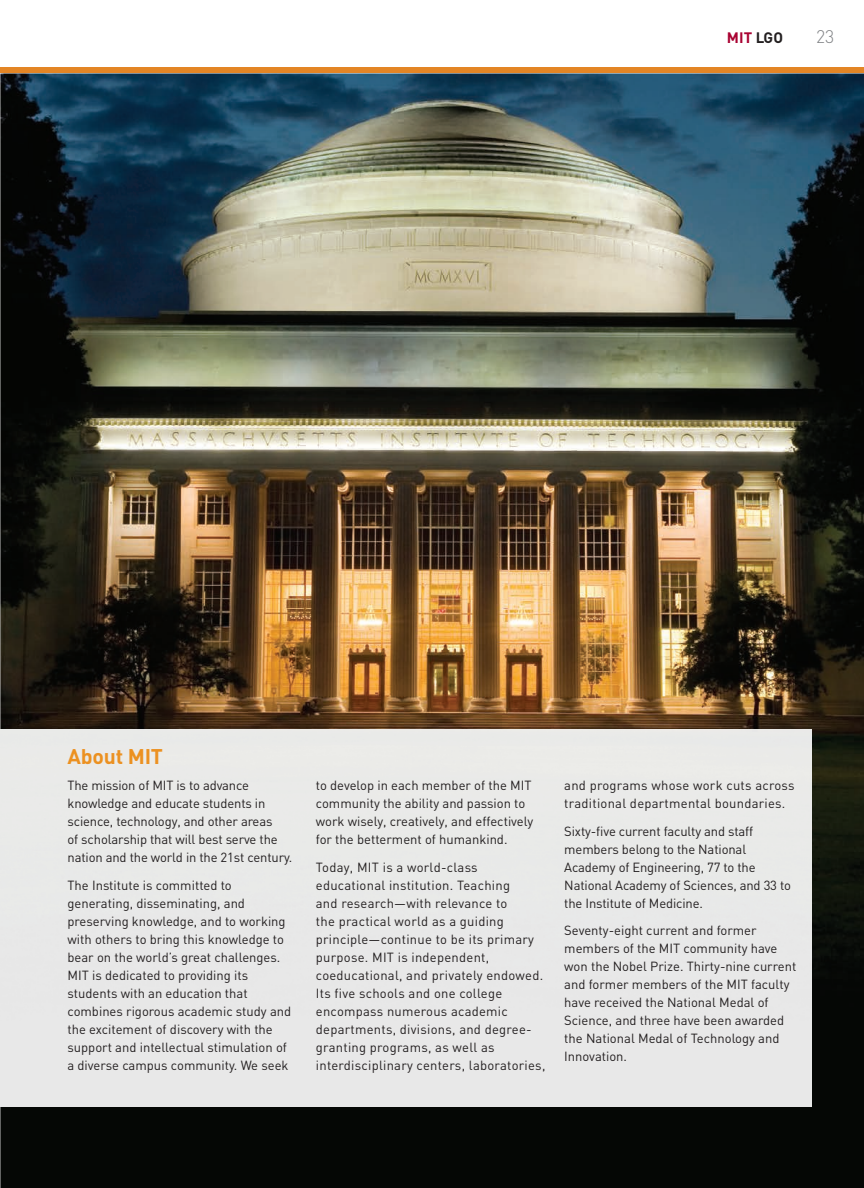
<style>
.page{position:relative;width:864px;height:1188px;background:#fff}
.page>*{position:absolute;margin:0;border:0;box-sizing:border-box;transform-origin:0 0}
.t1{font:700 21px "DIN";color:#ec9121}
.t2{font:300 18px "DIN";color:#808285}
.t3{font:700 15px "DIN";color:#a90332}
.t4{font:13.2px/18px "DIN";color:#231f20}
.t5{font:13.2px/18px "DIN";letter-spacing:.02em;color:#231f20}
.s1{color:#231f20}
</style>
<div class="page">
<img style="left:0;top:73px;width:864px;height:1115px">
<div style="left:0;top:730px;width:811px;height:377px;background:#e8e8e8"></div>
<div style="left:0;top:68px;width:864px;height:5px;background:#e38525"></div>
<p class="t3" style="left:727px;top:28px;width:58px">MIT <span class="s1">LGO</span></p>
<h2 class="t2" style="left:816px;top:25px;width:20px">23</h2>
<h1 class="t1" style="left:68px;top:743px;width:97px">About MIT</h1>
<p class="t4" style="left:68px;top:776px;width:226px">The mission of MIT is to advance knowledge and educate students in science, technology, and other areas<br>of scholarship that will best serve the nation and the world in the 21st century.</p>
<p class="t4" style="left:68px;top:876px;width:225px">The Institute is committed to generating, disseminating, and preserving knowledge, and to working with others to bring this knowledge to bear on the world’s great challenges.<br>MIT is dedicated to providing its students with an education that combines rigorous academic study and the excitement of discovery with the support and intellectual stimulation of a diverse campus community. We seek</p>
<p class="t4" style="left:316px;top:776px;width:219px">to develop in each member of the MIT community the ability and passion to work wisely, creatively, and effectively for the betterment of humankind.</p>
<p class="t5" style="left:316px;top:858px;width:231px">Today, MIT is a world-class educational institution. Teaching<br>and research—with relevance to<br>the practical world as a guiding principle—continue to be its primary purpose. MIT is independent, coeducational, and privately endowed.<br>Its five schools and one college encompass numerous academic departments, divisions, and degree&shy;granting programs, as well as interdisciplinary centers, laboratories,</p>
<p class="t5" style="left:564px;top:776px;width:232px">and programs whose work cuts across traditional departmental boundaries.</p>
<p class="t4" style="left:564px;top:822px;width:228px">Sixty-five current faculty and staff members belong to the National Academy of Engineering, 77 to the National Academy of Sciences, and 33 to the Institute of Medicine.</p>
<p class="t4" style="left:564px;top:921px;width:234px">Seventy-eight current and former members of the MIT community have won the Nobel Prize. Thirty-nine current and former members of the MIT faculty have received the National Medal of Science, and three have been awarded the National Medal of Technology and Innovation.</p>
</div>
